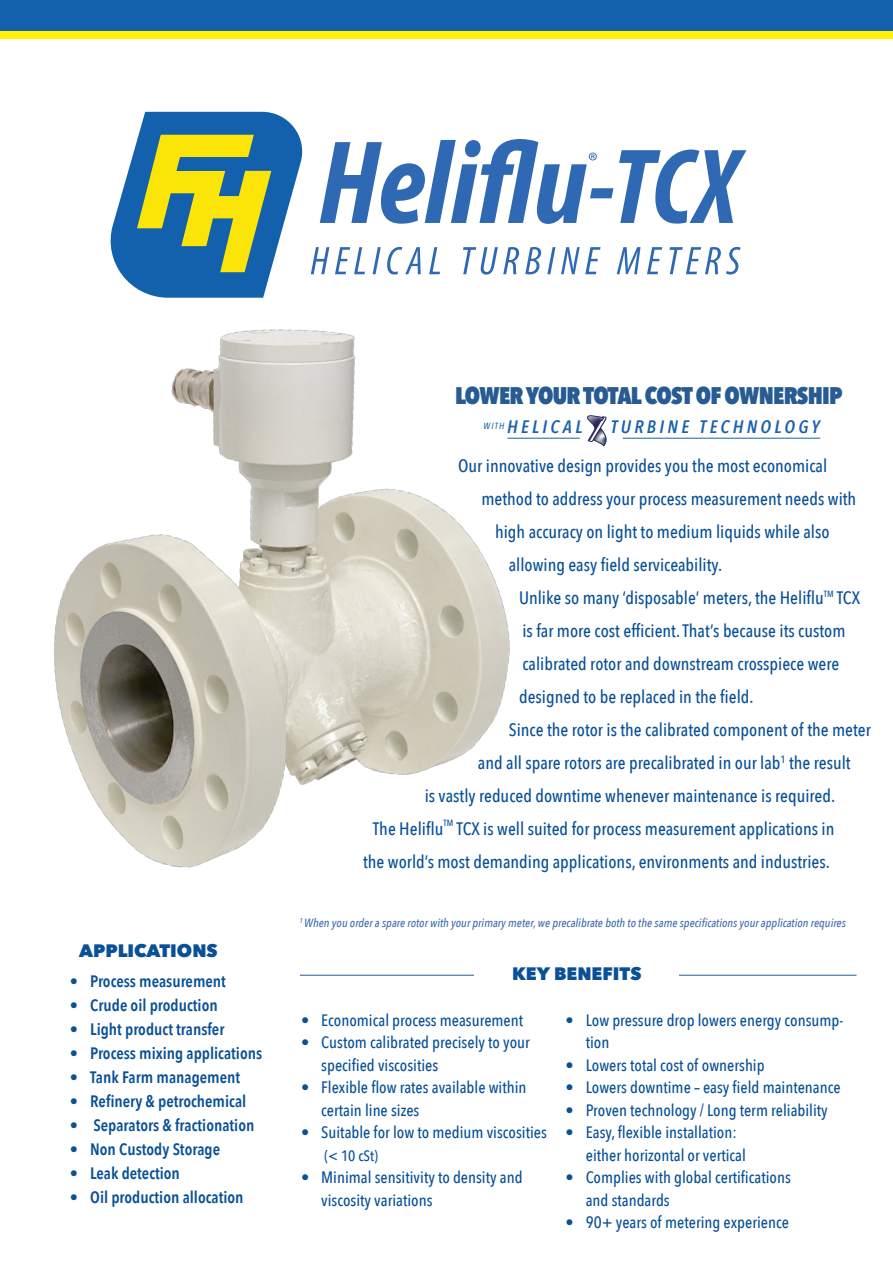
<style>
.page{position:relative;width:893px;height:1263px;background:#fff}
.page>*{position:absolute;margin:0;border:0;box-sizing:border-box;transform-origin:0 0}
.t1{font:800 24px "Avenir Next Condensed";letter-spacing:-.03em;color:#275b92}
.t2{font:500 18px/33px "Avenir Next Condensed";color:#095097;text-align:right}
.t3{font:italic 600 18px "Avenir Next Condensed";letter-spacing:.185em;color:#1a61ac}
.t4{font:800 18px "Avenir Next";color:#095097}
.t5{font:500 16.5px/22.5px "Avenir Next Condensed";color:#095097}
.t6{font:600 16.5px "Avenir Next Condensed";color:#095097}
.t7{font:500 15px "Avenir Next Condensed";color:#095097}
.t8{font:italic 500 12px "Avenir Next Condensed";color:#3d6aaf}
.t9{font:500 9px "Avenir Next Condensed";color:#095097}
</style>
<div class="page">
<img style="left:53px;top:329px;width:515px;height:539px">
<div style="left:0;top:0;width:893px;height:34px;background:#1360ac"></div>
<div style="left:0;top:31px;width:893px;height:8px;background:#fff101"></div>
<svg style="left:587px;top:415px;width:20px;height:31px"></svg>
<hr style="left:507px;top:438px;width:73px;height:1px;background:#1a61ac">
<hr style="left:623px;top:438px;width:197px;height:1px;background:#1a61ac">
<svg style="left:110px;top:112px;width:636px;height:186px"></svg>
<hr style="left:300px;top:975px;width:556px;height:1px;background:#275b92">
<div style="left:475px;top:962px;width:204px;height:21px;background:#fff"></div>
<p class="t4" style="left:79px;top:939px;width:140px">APPLICATIONS</p>
<p class="t6" style="left:70px;top:967px;width:157px">• Process measurement</p>
<p class="t6" style="left:70px;top:991px;width:149px">• Crude oil production</p>
<p class="t6" style="left:70px;top:1015px;width:156px">• Light product transfer</p>
<p class="t6" style="left:70px;top:1039px;width:194px">• Process mixing applications</p>
<p class="t6" style="left:70px;top:1063px;width:172px">• Tank Farm management</p>
<p class="t6" style="left:70px;top:1087px;width:178px">• Refinery &amp; petrochemical</p>
<p class="t6" style="left:70px;top:1111px;width:186px">• Separators &amp; fractionation</p>
<p class="t6" style="left:70px;top:1135px;width:152px">• Non Custody Storage</p>
<p class="t6" style="left:70px;top:1159px;width:111px">• Leak detection</p>
<p class="t6" style="left:70px;top:1183px;width:175px">• Oil production allocation</p>
<p class="t1" style="left:455px;top:381px;width:389px">LOWER YOUR TOTAL COST OF OWNERSHIP</p>
<p class="t3" style="left:484px;top:416px;width:100px"><sup>WITH</sup> HELICAL</p>
<p class="t3" style="left:611px;top:416px;width:210px">TURBINE TECHNOLOGY</p>
<p class="t2" style="left:458px;top:449px;width:371px">Our innovative design provides you the most economical</p>
<p class="t2" style="left:481px;top:482px;width:376px">method to address your process measurement needs with</p>
<p class="t2" style="left:495px;top:515px;width:336px">high accuracy on light to medium liquids while also</p>
<p class="t2" style="left:509px;top:548px;width:215px">allowing easy field serviceability.</p>
<p class="t2" style="left:519px;top:581px;width:343px">Unlike so many ‘disposable’ meters, the Heliflu<sup>TM</sup> TCX</p>
<p class="t2" style="left:522px;top:614px;width:325px">is far more cost efficient. That’s because its custom</p>
<p class="t2" style="left:522px;top:647px;width:318px">calibrated rotor and downstream crosspiece were</p>
<p class="t2" style="left:519px;top:680px;width:236px">designed to be replaced in the field.</p>
<p class="t2" style="left:509px;top:713px;width:364px">Since the rotor is the calibrated component of the meter</p>
<p class="t2" style="left:478px;top:746px;width:374px">and all spare rotors are precalibrated in our lab<sup>1</sup> the result</p>
<p class="t2" style="left:425px;top:779px;width:412px">is vastly reduced downtime whenever maintenance is required.</p>
<p class="t2" style="left:373px;top:812px;width:72px">The Heliflu</p>
<p class="t9" style="left:443px;top:818px;width:11px">TM</p>
<p class="t2" style="left:363px;top:812px;width:473px">TCX is well suited for process measurement applications in<br>the world’s most demanding applications, environments and industries.</p>
<p class="t8" style="left:300px;top:915px;width:548px"><sup>1</sup> When you order a spare rotor with your primary meter, we precalibrate both to the same specifications your application requires</p>
<p class="t4" style="left:512px;top:962px;width:131px">KEY BENEFITS</p>
<p class="t5" style="left:301px;top:1008px;width:224px">• Economical process measurement</p>
<p class="t5" style="left:321px;top:1031px;width:210px;text-indent:-20px">• Custom calibrated precisely to your specified viscosities</p>
<p class="t5" style="left:321px;top:1076px;width:207px;text-indent:-20px">• Flexible flow rates available within certain line sizes</p>
<p class="t5" style="left:301px;top:1121px;width:247px">• Suitable for low to medium viscosities</p>
<p class="t7" style="left:324px;top:1146px;width:55px">(&lt; 10 cSt)</p>
<p class="t5" style="left:321px;top:1166px;width:203px;text-indent:-20px">• Minimal sensitivity to density and viscosity variations</p>
<p class="t5" style="left:586px;top:1008px;width:259px;text-indent:-20px">• Low pressure drop lowers energy consump&shy;tion</p>
<p class="t5" style="left:566px;top:1053px;width:201px">• Lowers total cost of ownership</p>
<p class="t5" style="left:566px;top:1076px;width:277px">• Lowers downtime – easy field maintenance</p>
<p class="t5" style="left:566px;top:1098px;width:264px">• Proven technology / Long term reliability</p>
<p class="t5" style="left:586px;top:1121px;width:162px;text-indent:-20px">• Easy, flexible installation: either horizontal or vertical</p>
<p class="t5" style="left:586px;top:1166px;width:207px;text-indent:-20px">• Complies with global certifications and standards</p>
<p class="t5" style="left:566px;top:1211px;width:225px">• 90+ years of metering experience</p>
</div>
